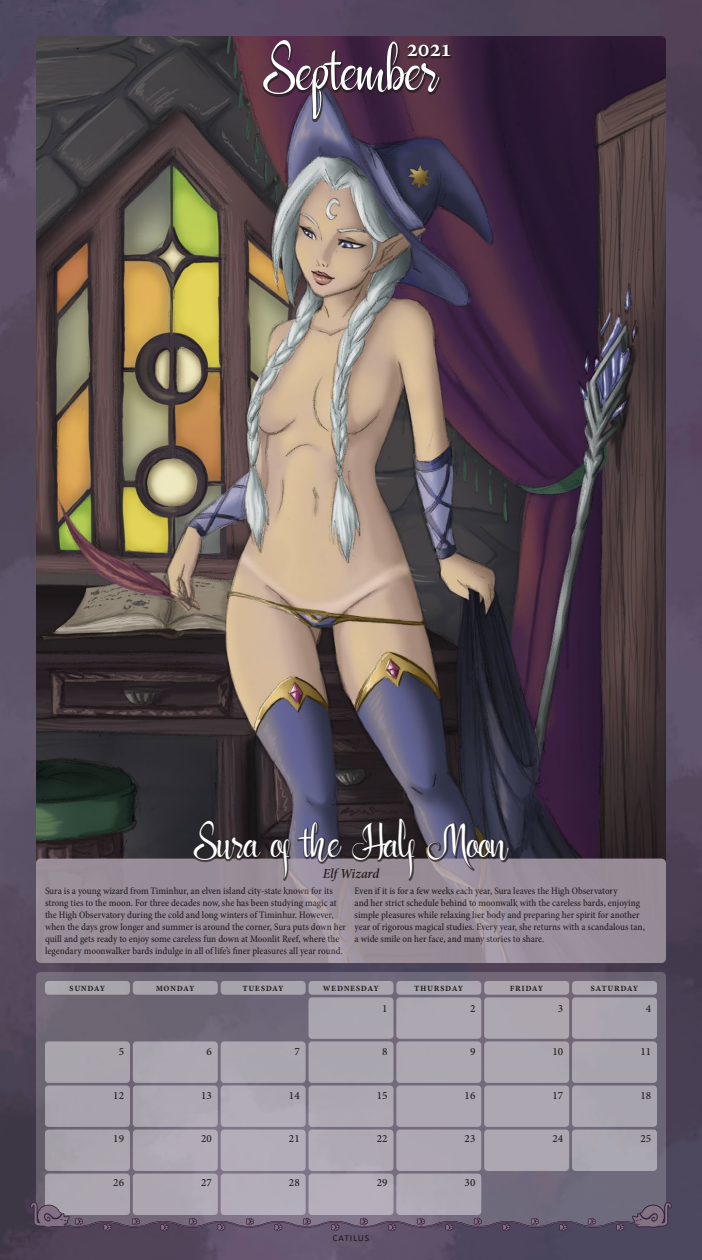
<style>
.page{position:relative;width:702px;height:1260px;background:#fff}
.page>*{position:absolute;margin:0;border:0;box-sizing:border-box;transform-origin:0 0}
.cal_title{font:51px "Aventure Scriptine";color:#fff}
.Cal_Subtitle{font:37px "Aventure Scriptine";color:#fff}
._2021{font:600 condensed 25px "Minion Pro";color:#fff}
.t1{font:italic 600 condensed 14px "Minion Pro";letter-spacing:-.005em;color:#231f20}
.cal_date{font:11px "Minion Pro Medium Capt";color:#231f20}
.t2{font:600 condensed 11px "Minion Pro";letter-spacing:.045em;color:#231f20}
.t3{font:11px "Calibri";letter-spacing:.075em;color:#231f20}
.t4{font:500 condensed 10px/12px "Minion Pro";letter-spacing:-.005em;color:#231f20}
</style>
<div class="page">
<img style="left:0;top:0;width:702px;height:1260px">
<img style="left:36px;top:36px;width:630px;height:927px">
<svg style="left:36px;top:972px;width:630px;height:230px;background:#706879"></svg>
<div style="left:45px;top:981px;width:85px;height:14px;background:#aaa5ad;border-radius:4px"></div>
<div style="left:133px;top:981px;width:85px;height:14px;background:#a7a3ac;border-radius:4px"></div>
<div style="left:221px;top:981px;width:85px;height:14px;background:#a8a5af;border-radius:4px"></div>
<div style="left:309px;top:997px;width:84px;height:42px;background:#aaa6b0;border-radius:4px"></div>
<div style="left:309px;top:981px;width:84px;height:14px;background:#aaa6b0;border-radius:4px"></div>
<div style="left:396px;top:997px;width:85px;height:42px;background:#ada7b1;border-radius:4px"></div>
<div style="left:396px;top:981px;width:85px;height:14px;background:#aaa6b0;border-radius:4px"></div>
<div style="left:484px;top:997px;width:85px;height:42px;background:#ada6af;border-radius:4px"></div>
<div style="left:484px;top:981px;width:85px;height:14px;background:#ada6af;border-radius:4px"></div>
<div style="left:572px;top:997px;width:85px;height:42px;background:#a8a4ae;border-radius:4px"></div>
<div style="left:572px;top:981px;width:85px;height:14px;background:#aaa4ad;border-radius:4px"></div>
<div style="left:45px;top:1041px;width:85px;height:42px;background:#a9a5ad;border-radius:4px"></div>
<div style="left:133px;top:1041px;width:85px;height:42px;background:#aca7b2;border-radius:4px"></div>
<div style="left:221px;top:1041px;width:85px;height:42px;background:#aaa6b0;border-radius:4px"></div>
<div style="left:309px;top:1041px;width:84px;height:42px;background:#aaa6b0;border-radius:4px"></div>
<div style="left:396px;top:1041px;width:85px;height:42px;background:#ada7b1;border-radius:4px"></div>
<div style="left:484px;top:1041px;width:85px;height:42px;background:#ada7b1;border-radius:4px"></div>
<div style="left:572px;top:1041px;width:85px;height:42px;background:#a8a4ae;border-radius:4px"></div>
<div style="left:45px;top:1085px;width:85px;height:42px;background:#a9a3ad;border-radius:4px"></div>
<div style="left:133px;top:1085px;width:85px;height:42px;background:#ada8b3;border-radius:4px"></div>
<div style="left:221px;top:1085px;width:85px;height:42px;background:#b1acb7;border-radius:4px"></div>
<div style="left:309px;top:1085px;width:84px;height:42px;background:#ada7b1;border-radius:4px"></div>
<div style="left:396px;top:1085px;width:85px;height:42px;background:#ada7b1;border-radius:4px"></div>
<div style="left:484px;top:1085px;width:85px;height:42px;background:#ada7b1;border-radius:4px"></div>
<div style="left:572px;top:1085px;width:85px;height:42px;background:#a8a4ae;border-radius:4px"></div>
<div style="left:45px;top:1130px;width:85px;height:41px;background:#aaa4ad;border-radius:4px"></div>
<div style="left:133px;top:1130px;width:85px;height:41px;background:#b2acb7;border-radius:4px"></div>
<div style="left:221px;top:1130px;width:85px;height:41px;background:#b4adb9;border-radius:4px"></div>
<div style="left:309px;top:1130px;width:84px;height:41px;background:#b0a9b4;border-radius:4px"></div>
<div style="left:396px;top:1130px;width:85px;height:41px;background:#aea7b2;border-radius:4px"></div>
<div style="left:484px;top:1130px;width:85px;height:41px;background:#ada7b1;border-radius:4px"></div>
<div style="left:572px;top:1130px;width:85px;height:41px;background:#aaa7b1;border-radius:4px"></div>
<div style="left:45px;top:1174px;width:85px;height:41px;background:#aca6af;border-radius:4px"></div>
<div style="left:133px;top:1174px;width:85px;height:41px;background:#ada7b1;border-radius:4px"></div>
<div style="left:221px;top:1174px;width:85px;height:41px;background:#b4adb9;border-radius:4px"></div>
<div style="left:309px;top:1174px;width:84px;height:41px;background:#b7b0bc;border-radius:4px"></div>
<div style="left:396px;top:1174px;width:85px;height:41px;background:#ada7b3;border-radius:4px"></div>
<svg style="left:30px;top:1202px;width:642px;height:30px"></svg>
<div style="left:262px;top:40px;width:179px;height:81px;background:#231f20;opacity:.75"></div>
<div style="left:407px;top:45px;width:45px;height:13px;background:#231f20;opacity:.75"></div>
<div style="left:36px;top:859px;width:630px;height:104px;background:#978d98;border-radius:4px"></div>
<div style="left:193px;top:818px;width:317px;height:63px;background:#231f20;opacity:.75"></div>
<p class="cal_title" style="left:264px;top:43px;width:175px">September</p>
<p class="_2021" style="left:406px;top:31px;width:47px">2021</p>
<p class="Cal_Subtitle" style="left:195px;top:822px;width:314px">Sura of the Half Moon</p>
<h3 class="t1" style="left:323px;top:864px;width:58px">Elf Wizard</h3>
<p class="t4" style="left:45px;top:885px;width:303px">Sura is a young wizard from Timinhur, an elven island city-state known for its strong ties to the moon. For three decades now, she has been studying magic at the High Observatory during the cold and long winters of Timinhur. However, when the days grow longer and summer is around the corner, Sura puts down her quill and gets ready to enjoy some careless fun down at Moonlit Reef, where the legendary moonwalker bards indulge in all of life’s finer pleasures all year round.</p>
<p class="t4" style="left:355px;top:885px;width:292px">Even if it is for a few weeks each year, Sura leaves the High Observatory<br>and her strict schedule behind to moonwalk with the careless bards, enjoying simple pleasures while relaxing her body and preparing her spirit for another year of rigorous magical studies. Every year, she returns with a scandalous tan, a wide smile on her face, and many stories to share.</p>
<p class="t2" style="left:69px;top:980px;width:38px">Sunday</p>
<p class="t2" style="left:156px;top:980px;width:40px">Monday</p>
<p class="t2" style="left:242px;top:980px;width:43px">Tuesday</p>
<p class="t2" style="left:323px;top:980px;width:57px">Wednesday</p>
<p class="t2" style="left:414px;top:980px;width:50px">Thursday</p>
<p class="t2" style="left:510px;top:980px;width:35px">Friday</p>
<p class="t2" style="left:591px;top:980px;width:49px">Saturday</p>
<p class="cal_date" style="left:382px;top:1001px;width:7px">1</p>
<p class="cal_date" style="left:470px;top:1001px;width:7px">2</p>
<p class="cal_date" style="left:558px;top:1001px;width:7px">3</p>
<p class="cal_date" style="left:646px;top:1001px;width:7px">4</p>
<p class="cal_date" style="left:119px;top:1044px;width:7px">5</p>
<p class="cal_date" style="left:207px;top:1044px;width:7px">6</p>
<p class="cal_date" style="left:294px;top:1044px;width:7px">7</p>
<p class="cal_date" style="left:382px;top:1044px;width:7px">8</p>
<p class="cal_date" style="left:470px;top:1044px;width:7px">9</p>
<p class="cal_date" style="left:552px;top:1044px;width:12px">10</p>
<p class="cal_date" style="left:640px;top:1044px;width:12px">11</p>
<p class="cal_date" style="left:113px;top:1088px;width:12px">12</p>
<p class="cal_date" style="left:201px;top:1088px;width:12px">13</p>
<p class="cal_date" style="left:289px;top:1088px;width:12px">14</p>
<p class="cal_date" style="left:377px;top:1088px;width:12px">15</p>
<p class="cal_date" style="left:465px;top:1088px;width:12px">16</p>
<p class="cal_date" style="left:552px;top:1088px;width:12px">17</p>
<p class="cal_date" style="left:640px;top:1088px;width:12px">18</p>
<p class="cal_date" style="left:113px;top:1131px;width:12px">19</p>
<p class="cal_date" style="left:201px;top:1131px;width:12px">20</p>
<p class="cal_date" style="left:289px;top:1131px;width:12px">21</p>
<p class="cal_date" style="left:377px;top:1131px;width:12px">22</p>
<p class="cal_date" style="left:465px;top:1131px;width:12px">23</p>
<p class="cal_date" style="left:552px;top:1131px;width:12px">24</p>
<p class="cal_date" style="left:640px;top:1131px;width:12px">25</p>
<p class="cal_date" style="left:113px;top:1175px;width:12px">26</p>
<p class="cal_date" style="left:201px;top:1175px;width:12px">27</p>
<p class="cal_date" style="left:289px;top:1175px;width:12px">28</p>
<p class="cal_date" style="left:377px;top:1175px;width:12px">29</p>
<p class="cal_date" style="left:465px;top:1175px;width:12px">30</p>
<p class="t3" style="left:333px;top:1230px;width:38px">CATILUS</p>
</div>
